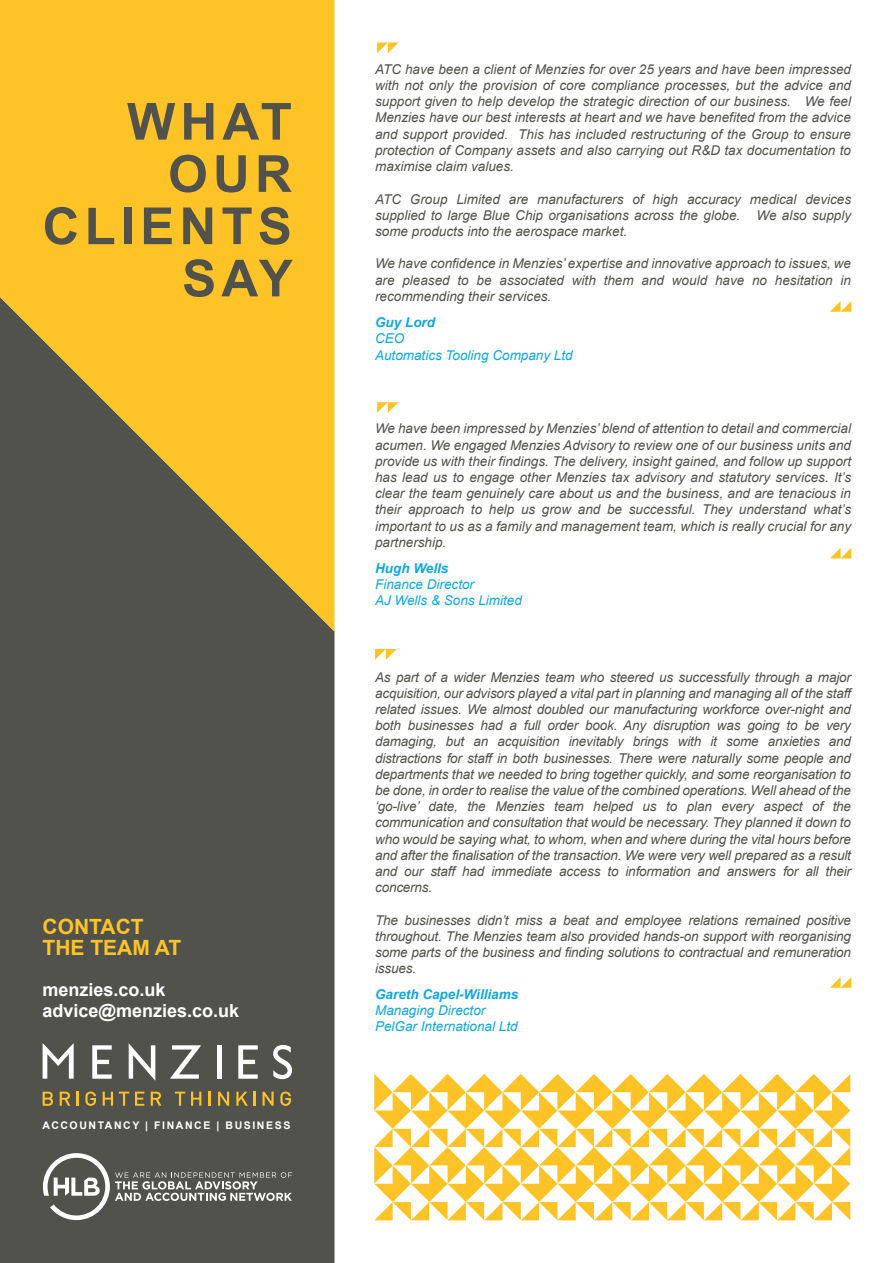
<style>
.page{position:relative;width:893px;height:1263px;background:#fff}
.page>*{position:absolute;margin:0;border:0;box-sizing:border-box;transform-origin:0 0}
.t1{font:700 51.15px/52.2px "Arial";letter-spacing:.1em;color:#50524b;text-align:right}
.t2{font:700 21px/21px "Arial";color:#fec326}
.t3{font:700 18px/21.6px "Arial";color:#fff}
.t4{font:italic 13.5px/16.2px "Arial";color:#50524b;text-align:justify}
.t5{font:italic 13.5px/16.2px "Arial";color:#0ea8e1}
.t6{font:italic 700 13.5px "Arial";color:#0ea8e1}
.t7{font:700 10.5px "Arial";letter-spacing:.15em;color:#fff}
</style>
<div class="page">
<div style="left:0;top:631px;width:334px;height:632px;background:#50524b"></div>
<svg style="left:0;top:0;width:334px;height:631px;background:#cfa52f"></svg>
<svg style="left:375px;top:649px;width:22px;height:11px"></svg>
<svg style="left:830px;top:977px;width:21px;height:11px"></svg>
<svg style="left:43px;top:1153px;width:249px;height:67px;background:#6c6d67"></svg>
<svg style="left:43px;top:1092px;width:10px;height:14px"></svg>
<svg style="left:60px;top:1092px;width:10px;height:14px"></svg>
<svg style="left:77px;top:1092px;width:2px;height:14px"></svg>
<svg style="left:85px;top:1091px;width:11px;height:15px"></svg>
<svg style="left:103px;top:1092px;width:10px;height:14px"></svg>
<svg style="left:119px;top:1092px;width:10px;height:14px"></svg>
<svg style="left:135px;top:1092px;width:9px;height:14px"></svg>
<svg style="left:151px;top:1092px;width:10px;height:14px"></svg>
<svg style="left:175px;top:1092px;width:10px;height:14px"></svg>
<svg style="left:191px;top:1092px;width:10px;height:14px"></svg>
<svg style="left:209px;top:1092px;width:2px;height:14px"></svg>
<svg style="left:218px;top:1092px;width:11px;height:14px"></svg>
<svg style="left:236px;top:1092px;width:19px;height:14px"></svg>
<svg style="left:263px;top:1092px;width:11px;height:14px"></svg>
<svg style="left:280px;top:1091px;width:11px;height:15px"></svg>
<svg style="left:238px;top:1045px;width:20px;height:34px"></svg>
<svg style="left:92px;top:1045px;width:20px;height:34px"></svg>
<svg style="left:129px;top:1043px;width:26px;height:38px"></svg>
<div style="left:217px;top:1045px;width:5px;height:33px;background:#fff"></div>
<svg style="left:273px;top:1045px;width:19px;height:34px"></svg>
<svg style="left:43px;top:1043px;width:31px;height:36px"></svg>
<svg style="left:170px;top:1045px;width:31px;height:34px"></svg>
<svg style="left:377px;top:402px;width:22px;height:11px"></svg>
<svg style="left:830px;top:548px;width:21px;height:10px"></svg>
<svg style="left:377px;top:43px;width:21px;height:10px"></svg>
<svg style="left:830px;top:301px;width:21px;height:11px"></svg>
<svg style="left:374px;top:1074px;width:476px;height:146px"></svg>
<h1 class="t1" style="left:43px;top:96px;width:252px">WHAT<br>OUR<br>CLIENTS<br>SAY</h1>
<h2 class="t2" style="left:43px;top:916px;width:140px">CONTACT<br>THE TEAM AT</h2>
<h3 class="t3" style="left:43px;top:978px;width:198px">menzies.co.uk advice@menzies.co.uk</h3>
<p class="t7" style="left:43px;top:1118px;width:249px">ACCOUNTANCY | FINANCE | BUSINESS</p>
<p class="t4" style="left:375px;top:61px;width:477px">ATC have been a client of Menzies for over 25 years and have been impressed with not only the provision of core compliance processes, but the advice and support given to help develop the strategic direction of our business. We feel Menzies have our best interests at heart and we have benefited from the advice and support provided. This has included restructuring of the Group to ensure protection of Company assets and also carrying out R&amp;D tax documentation to maximise claim values.</p>
<p class="t4" style="left:375px;top:191px;width:477px">ATC Group Limited are manufacturers of high accuracy medical devices supplied to large Blue Chip organisations across the globe. We also supply some products into the aerospace market.</p>
<p class="t4" style="left:375px;top:256px;width:478px">We have confidence in Menzies’ expertise and innovative approach to issues, we are pleased to be associated with them and would have no hesitation in recommending their services.</p>
<p class="t6" style="left:375px;top:313px;width:62px">Guy Lord</p>
<p class="t5" style="left:375px;top:331px;width:199px">CEO<br>Automatics Tooling Company Ltd</p>
<p class="t4" style="left:375px;top:421px;width:478px">We have been impressed by Menzies’ blend of attention to detail and commercial acumen. We engaged Menzies Advisory to review one of our business units and provide us with their findings. The delivery, insight gained, and follow up support has lead us to engage other Menzies tax advisory and statutory services. It’s clear the team genuinely care about us and the business, and are tenacious in their approach to help us grow and be successful. They understand what’s important to us as a family and management team, which is really crucial for any partnership.</p>
<p class="t6" style="left:375px;top:559px;width:75px">Hugh Wells</p>
<p class="t5" style="left:375px;top:576px;width:148px">Finance Director<br>AJ Wells &amp; Sons Limited</p>
<p class="t4" style="left:375px;top:669px;width:477px">As part of a wider Menzies team who steered us successfully through a major acquisition, our advisors played a vital part in planning and managing all of the staff related issues. We almost doubled our manufacturing workforce over-night and both businesses had a full order book. Any disruption was going to be very damaging, but an acquisition inevitably brings with it some anxieties and distractions for staff in both businesses. There were naturally some people and departments that we needed to bring together quickly, and some reorganisation to be done, in order to realise the value of the combined operations. Well ahead of the ‘go-live’ date, the Menzies team helped us to plan every aspect of the communication and consultation that would be necessary. They planned it down to who would be saying what, to whom, when and where during the vital hours before and after the finalisation of the transaction. We were very well prepared as a result and our staff had immediate access to information and answers for all their concerns.</p>
<p class="t4" style="left:375px;top:912px;width:477px">The businesses didn’t miss a beat and employee relations remained positive throughout. The Menzies team also provided hands-on support with reorganising some parts of the business and finding solutions to contractual and remuneration issues.</p>
<p class="t6" style="left:375px;top:985px;width:145px">Gareth Capel-Williams</p>
<p class="t5" style="left:375px;top:1002px;width:144px">Managing Director<br>PelGar International Ltd</p>
</div>
